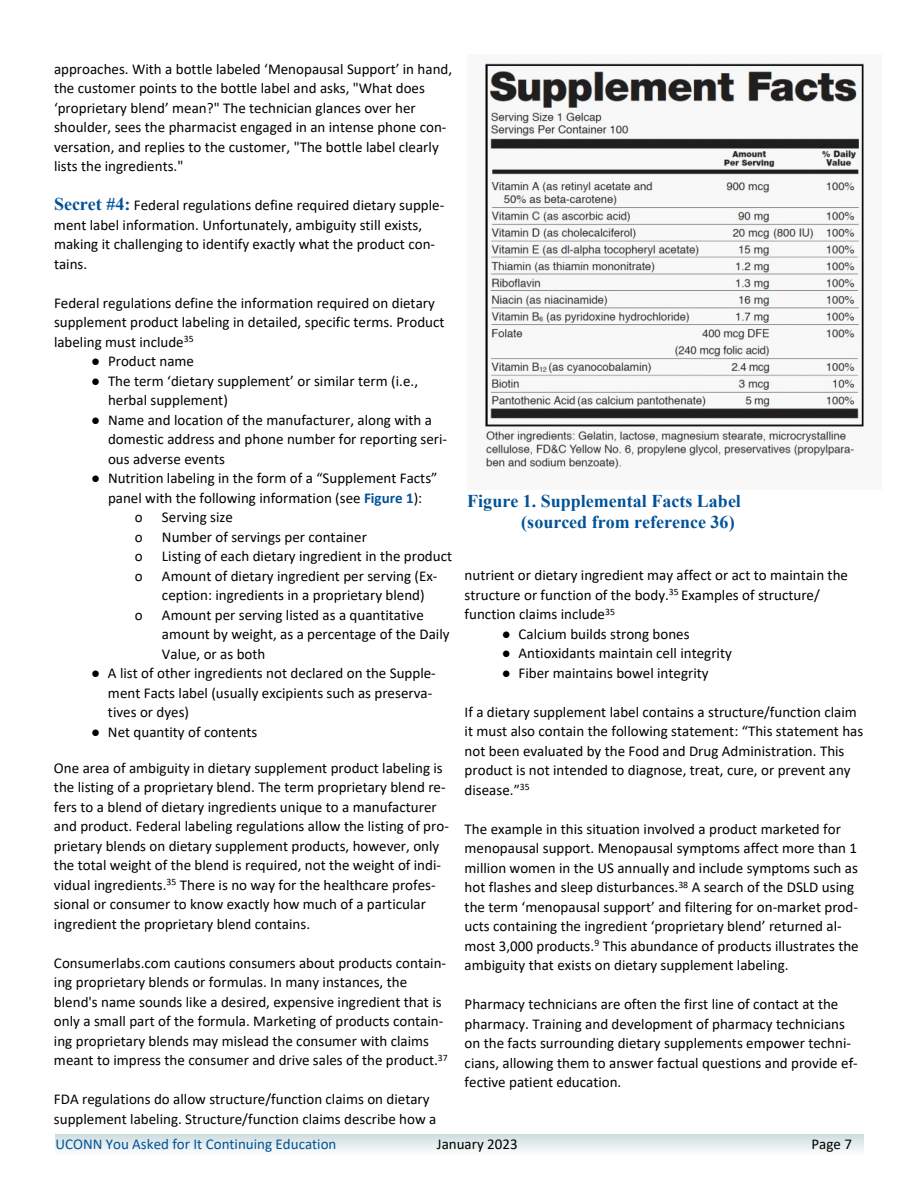
<style>
.page{position:relative;width:918px;height:1188px;background:#fff}
.page>*{position:absolute;margin:0;border:0;box-sizing:border-box;transform-origin:0 0}
.t1{font:700 18px/20.7px "Times New Roman";color:#005298}
.t2{font:15px/19.5px "Calibri";color:#000}
.t3{font:15px "Calibri";color:#005298}
.s1{font-family:"Times New Roman";font-weight:700;font-size:18px;color:#005298}
.s2{font-family:"Times New Roman"}
.s3{font-weight:700;color:#005298}
</style>
<div class="page">
<div style="left:55px;top:1134px;width:809px;height:20px;background:linear-gradient(to bottom,#cdddde,#f8fafa)"></div>
<img style="left:478px;top:63px;width:386px;height:407px">
<p class="t2" style="left:54px;top:60px;width:400px">approaches. With a bottle labeled ‘Menopausal Support’ in hand, the customer points to the bottle label and asks, "What does ‘proprietary blend’ mean?" The technician glances over her shoulder, sees the pharmacist engaged in an intense phone con&shy;versation, and replies to the customer, "The bottle label clearly lists the ingredients."</p>
<p class="t2" style="left:54px;top:196px;width:392px"><span class="s1">Secret #4:</span> Federal regulations define required dietary supple&shy;ment label information. Unfortunately, ambiguity still exists, making it challenging to identify exactly what the product con&shy;tains.</p>
<p class="t2" style="left:54px;top:294px;width:392px">Federal regulations define the information required on dietary supplement product labeling in detailed, specific terms. Product labeling must include<sup>35</sup></p>
<p class="t2" style="left:91px;top:352px;width:104px"><span class="s2">●</span> Product name</p>
<p class="t2" style="left:108px;top:372px;width:312px;text-indent:-17px"><span class="s2">●</span> The term ‘dietary supplement’ or similar term (i.e., herbal supplement)</p>
<p class="t2" style="left:108px;top:411px;width:341px;text-indent:-17px"><span class="s2">●</span> Name and location of the manufacturer, along with a domestic address and phone number for reporting seri&shy;ous adverse events</p>
<p class="t2" style="left:91px;top:470px;width:348px"><span class="s2">●</span> Nutrition labeling in the form of a “Supplement Facts”</p>
<p class="t2" style="left:108px;top:489px;width:316px">panel with the following information (see <span class="s3">Figure 1</span>):</p>
<p class="t2" style="left:135px;top:508px;width:9px">o</p>
<p class="t2" style="left:162px;top:508px;width:72px">Serving size</p>
<p class="t2" style="left:135px;top:528px;width:9px">o</p>
<p class="t2" style="left:162px;top:528px;width:206px">Number of servings per container</p>
<p class="t2" style="left:135px;top:548px;width:9px">o</p>
<p class="t2" style="left:162px;top:548px;width:292px">Listing of each dietary ingredient in the product</p>
<p class="t2" style="left:135px;top:567px;width:9px">o</p>
<p class="t2" style="left:162px;top:567px;width:277px">Amount of dietary ingredient per serving (Ex&shy;ception: ingredients in a proprietary blend)</p>
<p class="t2" style="left:135px;top:606px;width:9px">o</p>
<p class="t2" style="left:162px;top:606px;width:289px">Amount per serving listed as a quantitative amount by weight, as a percentage of the Daily<br>Value, or as both</p>
<p class="t2" style="left:108px;top:664px;width:329px;text-indent:-17px"><span class="s2">●</span> A list of other ingredients not declared on the Supple&shy;ment Facts label (usually excipients such as preserva&shy;tives or dyes)</p>
<p class="t2" style="left:91px;top:723px;width:168px"><span class="s2">●</span> Net quantity of contents</p>
<p class="t2" style="left:54px;top:759px;width:396px">One area of ambiguity in dietary supplement product labeling is the listing of a proprietary blend. The term proprietary blend re&shy;fers to a blend of dietary ingredients unique to a manufacturer and product. Federal labeling regulations allow the listing of pro&shy;prietary blends on dietary supplement products, however, only the total weight of the blend is required, not the weight of indi&shy;vidual ingredients.<sup>35</sup> There is no way for the healthcare profes&shy;sional or consumer to know exactly how much of a particular ingredient the proprietary blend contains.</p>
<p class="t2" style="left:54px;top:954px;width:395px">Consumerlabs.com cautions consumers about products contain&shy;ing proprietary blends or formulas. In many instances, the blend's name sounds like a desired, expensive ingredient that is only a small part of the formula. Marketing of products contain&shy;ing proprietary blends may mislead the consumer with claims meant to impress the consumer and drive sales of the product.<sup>37</sup></p>
<p class="t2" style="left:54px;top:1091px;width:384px">FDA regulations do allow structure/function claims on dietary supplement labeling. Structure/function claims describe how a</p>
<p class="t1" style="left:521px;top:492px;width:221px;text-indent:-54px">Figure 1. Supplemental Facts Label (sourced from reference 36)</p>
<p class="t2" style="left:465px;top:567px;width:385px">nutrient or dietary ingredient may affect or act to maintain the structure or function of the body.<sup>35</sup> Examples of structure/ function claims include<sup>35</sup></p>
<p class="t2" style="left:502px;top:625px;width:189px"><span class="s2">●</span> Calcium builds strong bones</p>
<p class="t2" style="left:502px;top:645px;width:232px"><span class="s2">●</span> Antioxidants maintain cell integrity</p>
<p class="t2" style="left:502px;top:664px;width:208px"><span class="s2">●</span> Fiber maintains bowel integrity</p>
<p class="t2" style="left:465px;top:703px;width:400px">If a dietary supplement label contains a structure/function claim it must also contain the following statement: “This statement has not been evaluated by the Food and Drug Administration. This product is not intended to diagnose, treat, cure, or prevent any disease.”<sup>35</sup></p>
<p class="t2" style="left:465px;top:820px;width:396px">The example in this situation involved a product marketed for menopausal support. Menopausal symptoms affect more than 1 million women in the US annually and include symptoms such as hot flashes and sleep disturbances.<sup>38</sup> A search of the DSLD using the term ‘menopausal support’ and filtering for on-market prod&shy;ucts containing the ingredient ‘proprietary blend’ returned al&shy;most 3,000 products.<sup>9</sup> This abundance of products illustrates the ambiguity that exists on dietary supplement labeling.</p>
<p class="t2" style="left:465px;top:996px;width:395px">Pharmacy technicians are often the first line of contact at the pharmacy. Training and development of pharmacy technicians on the facts surrounding dietary supplements empower techni&shy;cians, allowing them to answer factual questions and provide ef&shy;fective patient education.</p>
<p class="t3" style="left:55px;top:1138px;width:283px">UCONN You Asked for It Continuing Education</p>
<p class="t2" style="left:437px;top:1136px;width:82px">January 2023</p>
<p class="t2" style="left:811px;top:1136px;width:42px">Page 7</p>
</div>
